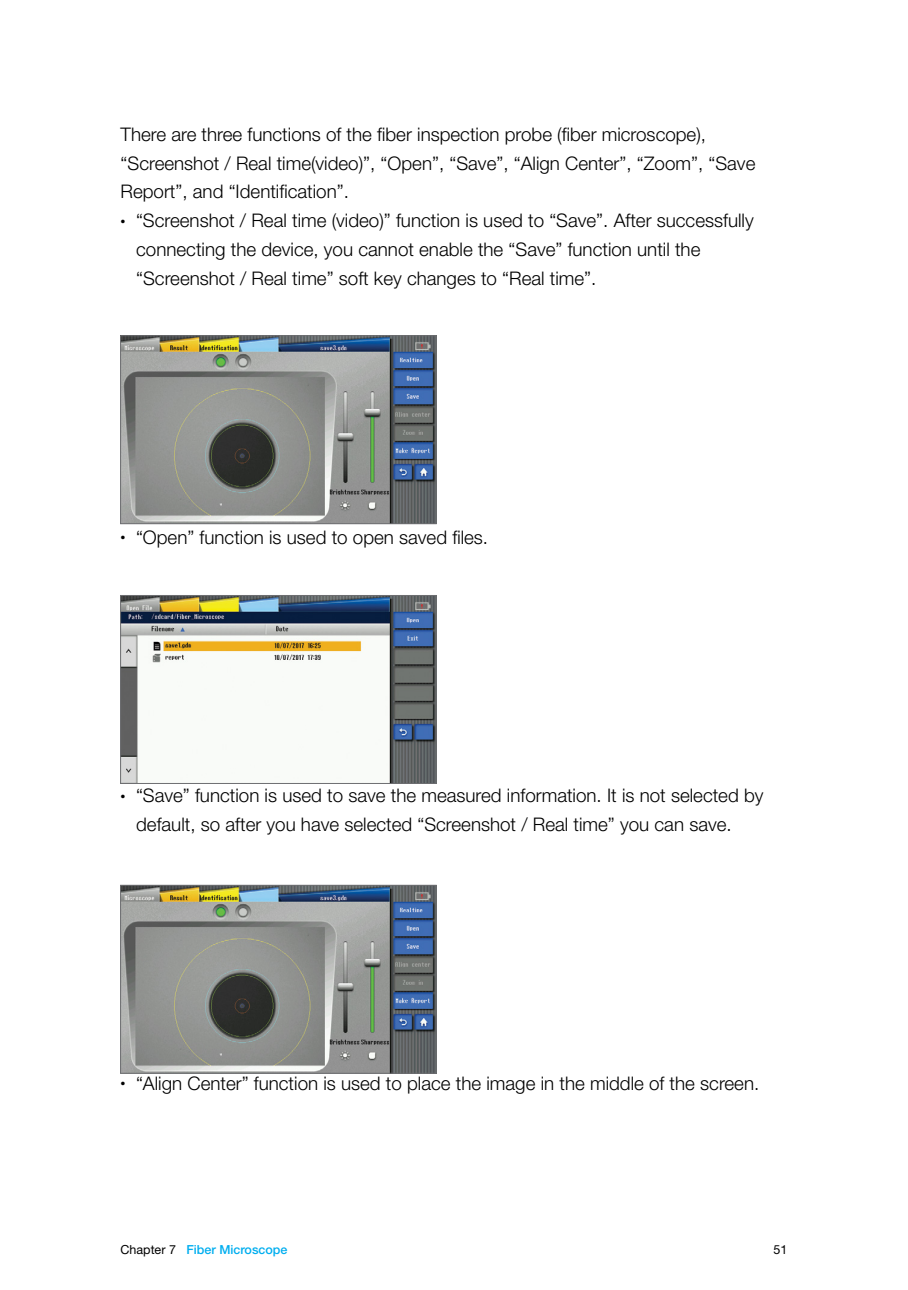
<style>
.page{position:relative;width:908px;height:1290px;background:#fff}
.page>*{position:absolute;margin:0;border:0;box-sizing:border-box;transform-origin:0 0}
.t1{font:300 18.75px/28.8px "Helvetica Neue LT Std";color:#000}
.t2{font:500 12.5px "Helvetica Neue LT Std";color:#00aeef}
.t3{font:12.5px "Helvetica Neue LT Std";color:#000}
.s1{font-size:10px}
.s2{font-weight:400;color:#000}
</style>
<div class="page">
<img style="left:122px;top:337px;width:312px;height:185px">
<div style="left:120px;top:335px;width:316px;height:189px;border:1px solid #6d6e71"></div>
<img style="left:122px;top:597px;width:312px;height:185px">
<div style="left:120px;top:595px;width:316px;height:189px;border:1px solid #6d6e71"></div>
<img style="left:122px;top:887px;width:312px;height:184px">
<div style="left:120px;top:885px;width:316px;height:188px;border:1px solid #6d6e71"></div>
<p class="t1" style="left:120px;top:120px;width:636px">There are three functions of the fiber inspection probe (fiber microscope), “Screenshot / Real time(video)”, “Open”, “Save”, “Align Center”, “Zoom”, “Save<br>Report”, and “Identification”.</p>
<p class="t1" style="left:136px;top:206px;width:618px;text-indent:-16px"><span class="s1">•</span> “Screenshot / Real time (video)” function is used to “Save”. After successfully connecting the device, you cannot enable the “Save” function until the “Screenshot / Real time” soft key changes to “Real time”.</p>
<p class="t1" style="left:120px;top:522px;width:369px"><span class="s1">•</span> “Open” function is used to open saved files.</p>
<p class="t1" style="left:136px;top:781px;width:628px;text-indent:-16px"><span class="s1">•</span> “Save” function is used to save the measured information. It is not selected by default, so after you have selected “Screenshot / Real time” you can save.</p>
<p class="t1" style="left:120px;top:1068px;width:640px"><span class="s1">•</span> “Align Center” function is used to place the image in the middle of the screen.</p>
<p class="t2" style="left:120px;top:1241px;width:168px"><span class="s2">Chapter 7</span> Fiber Microscope</p>
<p class="t3" style="left:773px;top:1241px;width:15px">51</p>
</div>
